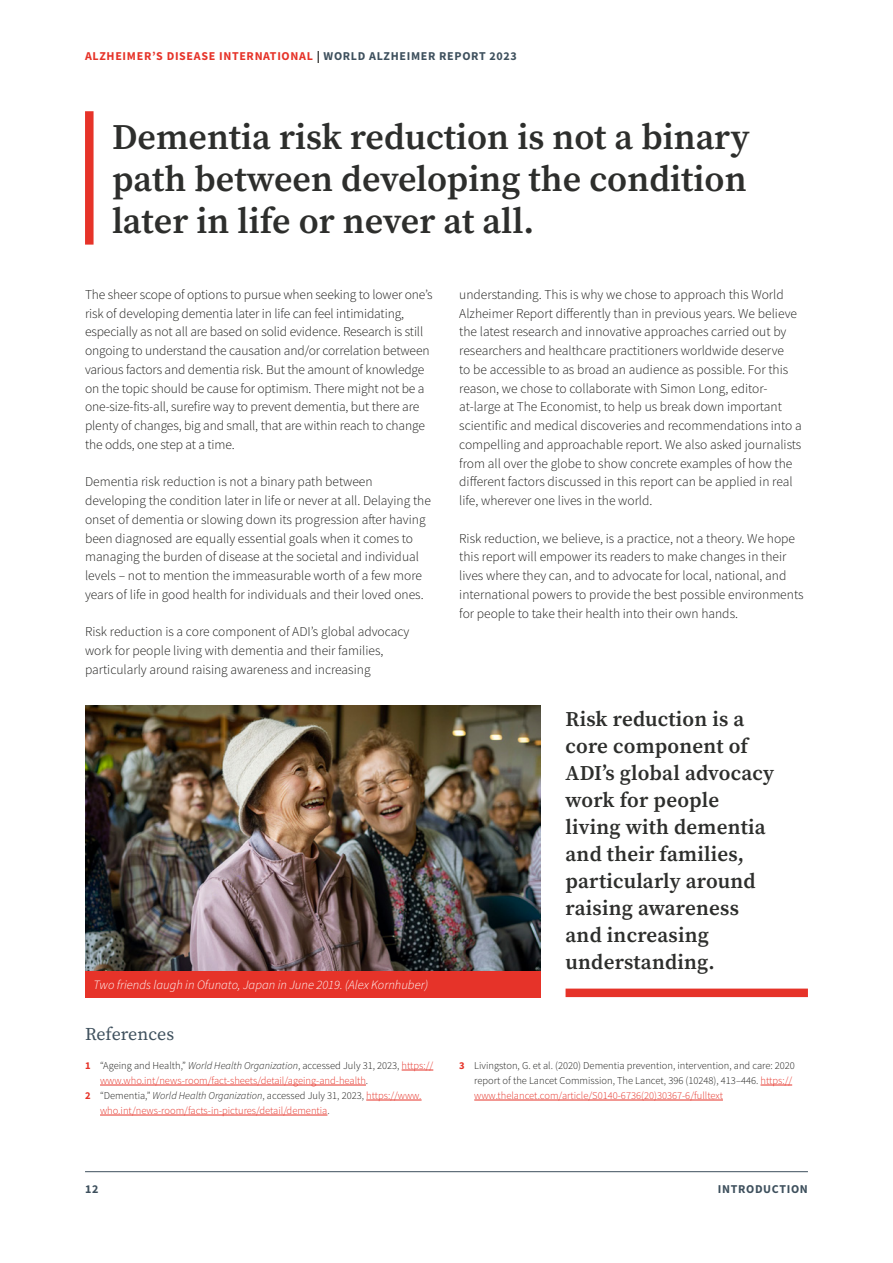
<style>
.page{position:relative;width:893px;height:1263px;background:#fff}
.page>*{position:absolute;margin:0;border:0;box-sizing:border-box;transform-origin:0 0}
.pull_quote_24pt{font:600 36px/42px "Source Serif Pro";color:#2d2e2c;text-align:justify}
.pull_quote_line_below{font:600 21px/27px "Source Serif Pro";letter-spacing:.01em;color:#2d2e2c}
.H3_span{font:18px "Source Serif Pro";color:#3e505d}
.body{font:300 13.5px/18.8px "Source Sans Pro";color:#1d1d1b}
.t1{font:italic 300 12.75px "Source Sans Pro";color:#fff}
.t2{font:700 12px "Source Sans Pro";letter-spacing:.055em;color:#e63329}
.t3{font:700 12px "Source Sans Pro";color:#3e505d}
.reference_numbered{font:300 10.5px/15px "Source Sans Pro";color:#e63329}
.reference_numbered-2{font:300 10.5px/15px "Source Sans Pro";color:#1d1d1b}
.s1{color:#1d1d1b}
.s2{color:#3e505d}
.s3{font-weight:700}
.s4{font-style:italic;color:#1d1d1b}
.s5{font-weight:700;color:#e63329}
.s6{color:#e63329}
</style>
<div class="page">
<hr style="left:85px;top:1171px;width:723px;height:1px;background:#3e505d">
<hr style="left:402px;top:1070px;width:31px;height:1px;background:#e63329">
<hr style="left:100px;top:1085px;width:266px;height:1px;background:#e63329">
<hr style="left:366px;top:1100px;width:56px;height:1px;background:#e63329">
<hr style="left:100px;top:1115px;width:227px;height:1px;background:#e63329">
<hr style="left:760px;top:1085px;width:32px;height:1px;background:#e63329">
<hr style="left:474px;top:1100px;width:249px;height:1px;background:#e63329">
<div style="left:85px;top:111px;width:9px;height:134px;background:#e63329"></div>
<div style="left:566px;top:988px;width:242px;height:9px;background:#e63329"></div>
<img style="left:85px;top:706px;width:455px;height:265px">
<div style="left:85px;top:971px;width:455px;height:26px;background:#e63329"></div>
<p class="t2" style="left:85px;top:48px;width:433px">ALZHEIMER’S DISEASE INTERNATIONAL <span class="s1">|</span> <span class="s2">WORLD ALZHEIMER REPORT 2023</span></p>
<p class="pull_quote_24pt" style="left:112px;top:115px;width:639px">Dementia risk reduction is not a binary path between developing the condition later in life or never at all.</p>
<p class="body" style="left:85px;top:285px;width:349px">The sheer scope of options to pursue when seeking to lower one’s risk of developing dementia later in life can feel intimidating, especially as not all are based on solid evidence. Research is still ongoing to understand the causation and/or correlation between various factors and dementia risk. But the amount of knowledge on the topic should be cause for optimism. There might not be a one-size-fits-all, surefire way to prevent dementia, but there are plenty of changes, big and small, that are within reach to change the odds, one step at a time.</p>
<p class="body" style="left:85px;top:473px;width:347px">Dementia risk reduction is not a binary path between developing the condition later in life or never at all. Delaying the onset of dementia or slowing down its progression after having been diagnosed are equally essential goals when it comes to managing the burden of disease at the societal and individual levels – not to mention the immeasurable worth of a few more years of life in good health for individuals and their loved ones.</p>
<p class="body" style="left:85px;top:623px;width:326px">Risk reduction is a core component of ADI’s global advocacy work for people living with dementia and their families, particularly around raising awareness and increasing</p>
<p class="t1" style="left:94px;top:977px;width:336px">Two friends laugh in Ofunato, Japan in June 2019. (Alex Kornhuber)</p>
<h3 class="H3_span" style="left:85px;top:1021px;width:91px">References</h3>
<p class="reference_numbered" style="left:100px;top:1058px;width:335px;text-indent:-15px"><span class="s3">1</span> <span class="s1">“Ageing and Health,”</span> <span class="s4">World Health Organization</span><span class="s1">, accessed July 31, 2023,</span> https:// www.who.int/news-room/fact-sheets/detail/ageing-and-health<span class="s1">.</span></p>
<p class="reference_numbered" style="left:100px;top:1088px;width:323px;text-indent:-15px"><span class="s3">2</span> <span class="s1">“Dementia,”</span> <span class="s4">World Health Organization</span><span class="s1">, accessed July 31, 2023,</span> https://www. who.int/news-room/facts-in-pictures/detail/dementia<span class="s1">.</span></p>
<p class="body" style="left:459px;top:285px;width:344px">understanding. This is why we chose to approach this World Alzheimer Report differently than in previous years. We believe the latest research and innovative approaches carried out by researchers and healthcare practitioners worldwide deserve<br>to be accessible to as broad an audience as possible. For this reason, we chose to collaborate with Simon Long, editor&shy;at-large at The Economist, to help us break down important scientific and medical discoveries and recommendations into a compelling and approachable report. We also asked journalists from all over the globe to show concrete examples of how the different factors discussed in this report can be applied in real life, wherever one lives in the world.</p>
<p class="body" style="left:459px;top:529px;width:346px">Risk reduction, we believe, is a practice, not a theory. We hope this report will empower its readers to make changes in their lives where they can, and to advocate for local, national, and international powers to provide the best possible environments for people to take their health into their own hands.</p>
<p class="pull_quote_line_below" style="left:566px;top:705px;width:210px">Risk reduction is a core component of<br>ADI’s global advocacy work for people living with dementia and their families, particularly around raising awareness and increasing understanding.</p>
<p class="reference_numbered-2" style="left:474px;top:1058px;width:322px;text-indent:-15px"><span class="s5">3</span> Livingston, G. et al. (2020) Dementia prevention, intervention, and care: 2020 report of the Lancet Commission, The Lancet, 396 (10248), 413–446. <span class="s6">https:// www.thelancet.com/article/S0140-6736(20)30367-6/fulltext</span></p>
<p class="t3" style="left:85px;top:1181px;width:15px">12</p>
<p class="t3" style="left:718px;top:1181px;width:14px">INTROD</p>
<p class="t3" style="left:763px;top:1181px;width:17px">UCTION</p>
</div>
